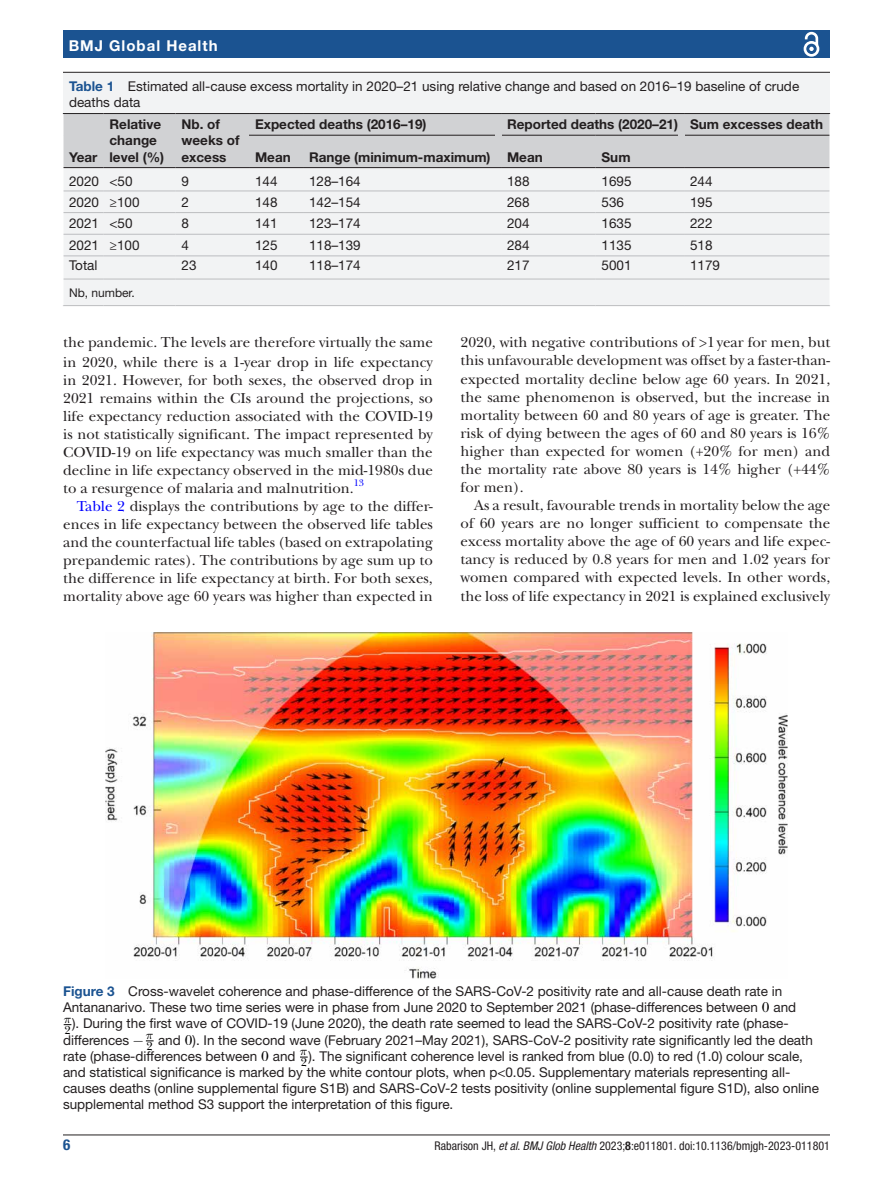
<style>
.page{position:relative;width:893px;height:1191px;background:#fff}
.page>*{position:absolute;margin:0;border:0;box-sizing:border-box;transform-origin:0 0}
.t1{font:15px/18.1px "New Baskerville";color:#231f20;text-align:justify}
.t2{font:700 15px "Helvetica Neue LT Std";letter-spacing:.065em;color:#fff}
.t3{font:700 condensed 15px "Helvetica Neue LT Std";color:#1b5391}
.t4{font:13.5px/16.2px "Helvetica Neue LT Std";color:#231f20}
.t5{font:700 13.5px/16.2px "Helvetica Neue LT Std";color:#231f20}
.t6{font:condensed 12px "Helvetica Neue LT Std";color:#231f20}
.t7{font:12px "Helvetica Neue LT Std";color:#231f20}
.t8{font:12px "CMMI8";color:#000}
.t9{font:9.9px "New Baskerville";color:#00f}
.s1{font-weight:700;color:#1b5391}
.s2{color:#00f}
.s3{font-family:"New Baskerville";font-size:15px;color:#000}
.s4{font-family:"CMSY10";font-size:15px;color:#000}
.s5{font-style:italic}
.s6{font-weight:700}
</style>
<div class="page">
<hr style="left:63px;top:1134px;width:767px;height:1px;background:#231f20">
<div style="left:63px;top:31px;width:767px;height:27px;background:#1b5391"></div>
<svg style="left:803px;top:31px;width:17px;height:26px"></svg>
<div style="left:63px;top:73px;width:767px;height:233px;background:#f2f3f4"></div>
<hr style="left:63px;top:72px;width:767px;height:1px;background:#231f20">
<hr style="left:63px;top:113px;width:41px;height:1px;background:#231f20">
<hr style="left:104px;top:113px;width:72px;height:1px;background:#231f20">
<hr style="left:176px;top:113px;width:73px;height:1px;background:#231f20">
<hr style="left:249px;top:113px;width:54px;height:1px;background:#231f20">
<hr style="left:303px;top:113px;width:198px;height:1px;background:#231f20">
<hr style="left:501px;top:113px;width:95px;height:1px;background:#231f20">
<hr style="left:596px;top:113px;width:88px;height:1px;background:#231f20">
<hr style="left:684px;top:113px;width:146px;height:1px;background:#231f20">
<hr style="left:63px;top:305px;width:41px;height:1px;background:#bcbdc0">
<hr style="left:104px;top:305px;width:72px;height:1px;background:#bcbdc0">
<hr style="left:176px;top:305px;width:73px;height:1px;background:#bcbdc0">
<hr style="left:249px;top:305px;width:54px;height:1px;background:#bcbdc0">
<hr style="left:303px;top:305px;width:198px;height:1px;background:#bcbdc0">
<hr style="left:501px;top:305px;width:95px;height:1px;background:#bcbdc0">
<hr style="left:596px;top:305px;width:88px;height:1px;background:#bcbdc0">
<hr style="left:684px;top:305px;width:146px;height:1px;background:#bcbdc0">
<svg style="left:63px;top:114px;width:767px;height:166px"></svg>
<img style="left:105px;top:632px;width:683px;height:346px">
<p class="t2" style="left:69px;top:36px;width:150px">BMJ Global Health</p>
<p class="t4" style="left:69px;top:77px;width:732px"><span class="s1">Table 1</span> Estimated all-cause excess mortality in 2020–21 using relative change and based on 2016–19 baseline of crude deaths data</p>
<p class="t5" style="left:69px;top:148px;width:30px">Year</p>
<p class="t5" style="left:110px;top:116px;width:56px">Relative change level (%)</p>
<p class="t5" style="left:181px;top:116px;width:59px">Nb. of weeks of excess</p>
<p class="t5" style="left:255px;top:116px;width:173px">Expected deaths (2016–19)</p>
<p class="t5" style="left:507px;top:116px;width:318px">Reported deaths (2020–21) Sum excesses death</p>
<p class="t5" style="left:255px;top:148px;width:37px">Mean</p>
<p class="t5" style="left:309px;top:148px;width:235px">Range (minimum-maximum) Mean</p>
<p class="t5" style="left:602px;top:148px;width:30px">Sum</p>
<p class="t4" style="left:69px;top:173px;width:65px">2020 &lt;50</p>
<p class="t4" style="left:182px;top:173px;width:9px">9</p>
<p class="t4" style="left:255px;top:173px;width:24px">144</p>
<p class="t4" style="left:309px;top:173px;width:53px">128–164</p>
<p class="t4" style="left:507px;top:173px;width:24px">188</p>
<p class="t4" style="left:602px;top:173px;width:32px">1695</p>
<p class="t4" style="left:690px;top:173px;width:24px">244</p>
<p class="t4" style="left:69px;top:193px;width:72px">2020 ≥100</p>
<p class="t4" style="left:182px;top:193px;width:9px">2</p>
<p class="t4" style="left:255px;top:193px;width:24px">148</p>
<p class="t4" style="left:309px;top:193px;width:53px">142–154</p>
<p class="t4" style="left:507px;top:193px;width:24px">268</p>
<p class="t4" style="left:602px;top:193px;width:24px">536</p>
<p class="t4" style="left:690px;top:193px;width:24px">195</p>
<p class="t4" style="left:69px;top:215px;width:65px">2021 &lt;50</p>
<p class="t4" style="left:182px;top:215px;width:9px">8</p>
<p class="t4" style="left:255px;top:215px;width:24px">141</p>
<p class="t4" style="left:309px;top:215px;width:53px">123–174</p>
<p class="t4" style="left:507px;top:215px;width:24px">204</p>
<p class="t4" style="left:602px;top:215px;width:32px">1635</p>
<p class="t4" style="left:690px;top:215px;width:24px">222</p>
<p class="t4" style="left:69px;top:237px;width:72px">2021 ≥100</p>
<p class="t4" style="left:182px;top:237px;width:9px">4</p>
<p class="t4" style="left:255px;top:237px;width:24px">125</p>
<p class="t4" style="left:309px;top:237px;width:53px">118–139</p>
<p class="t4" style="left:507px;top:237px;width:24px">284</p>
<p class="t4" style="left:602px;top:237px;width:32px">1135</p>
<p class="t4" style="left:690px;top:237px;width:24px">518</p>
<p class="t4" style="left:69px;top:257px;width:30px">Total</p>
<p class="t4" style="left:182px;top:257px;width:17px">23</p>
<p class="t4" style="left:255px;top:257px;width:24px">140</p>
<p class="t4" style="left:309px;top:257px;width:53px">118–174</p>
<p class="t4" style="left:507px;top:257px;width:24px">217</p>
<p class="t4" style="left:602px;top:257px;width:32px">5001</p>
<p class="t4" style="left:690px;top:257px;width:32px">1179</p>
<p class="t7" style="left:69px;top:285px;width:67px">Nb, number.</p>
<p class="t1" style="left:63px;top:333px;width:371px">the pandemic. The levels are therefore virtually the same in 2020, while there is a 1-year drop in life expectancy in 2021. However, for both sexes, the observed drop in 2021 remains within the CIs around the projections, so life expectancy reduction associated with the COVID-19 is not statistically significant. The impact represented by COVID-19 on life expectancy was much smaller than the decline in life expectancy observed in the mid-1980s due to a resurgence of malaria and malnutrition.</p>
<p class="t9" style="left:354px;top:477px;width:12px">13</p>
<p class="t1" style="left:63px;top:497px;width:371px;text-indent:14px"><span class="s2">Table 2</span> displays the contributions by age to the differ&shy;ences in life expectancy between the observed life tables and the counterfactual life tables (based on extrapolating prepandemic rates). The contributions by age sum up to the difference in life expectancy at birth. For both sexes, mortality above age 60 years was higher than expected in</p>
<p class="t1" style="left:461px;top:333px;width:371px">2020, with negative contributions of &gt;1year for men, but this unfavourable development was offset by a faster-than&shy;expected mortality decline below age 60 years. In 2021, the same phenomenon is observed, but the increase in mortality between 60 and 80 years of age is greater. The risk of dying between the ages of 60 and 80 years is 16% higher than expected for women (+20% for men) and the mortality rate above 80 years is 14% higher (+44% for men).</p>
<p class="t1" style="left:461px;top:496px;width:371px;text-indent:13px">As a result, favourable trends in mortality below the age of 60 years are no longer sufficient to compensate the excess mortality above the age of 60 years and life expec&shy;tancy is reduced by 0.8 years for men and 1.02 years for women compared with expected levels. In other words, the loss of life expectancy in 2021 is explained exclusively</p>
<p class="t4" style="left:63px;top:983px;width:735px"><span class="s1">Figure 3</span> Cross-wavelet coherence and phase-difference of the SARS-CoV-2 positivity rate and all-cause death rate in<br>Antananarivo. These two time series were in phase from June 2020 to September 2021 (phase-differences between <span class="s3">0</span> and</p>
<p class="t8" style="left:64px;top:1013px;width:9px">π</p>
<p class="t4" style="left:63px;top:1015px;width:727px"><sub>2</sub>). During the first wave of COVID-19 (June 2020), the death rate seemed to lead the SARS-CoV-2 positivity rate (phase&shy;differences <span class="s4">−</span><sup>π</sup></p>
<p class="t4" style="left:63px;top:1031px;width:751px;text-indent:84px"><sub>2</sub> and <span class="s3">0</span>). In the second wave (February 2021–May 2021), SARS-CoV-2 positivity rate significantly led the death rate (phase-differences between <span class="s3">0</span> and <sup>π</sup></p>
<p class="t4" style="left:63px;top:1047px;width:757px;text-indent:238px"><sub>2</sub>). The significant coherence level is ranked from blue (0.0) to red (1.0) colour scale, and statistical significance is marked by the white contour plots, when p&lt;0.05. Supplementary materials representing all&shy;causes deaths (online supplemental figure S1B) and SARS-CoV-2 tests positivity (online supplemental figure S1D), also online supplemental method S3 support the interpretation of this figure.</p>
<p class="t3" style="left:63px;top:1135px;width:9px">6</p>
<p class="t6" style="left:435px;top:1138px;width:397px">Rabarison JH, <span class="s5">et al</span>. <span class="s5">BMJ Glob Health</span> 2023;<span class="s6">8</span>:e011801. doi:10.1136/bmjgh-2023-011801</p>
</div>
